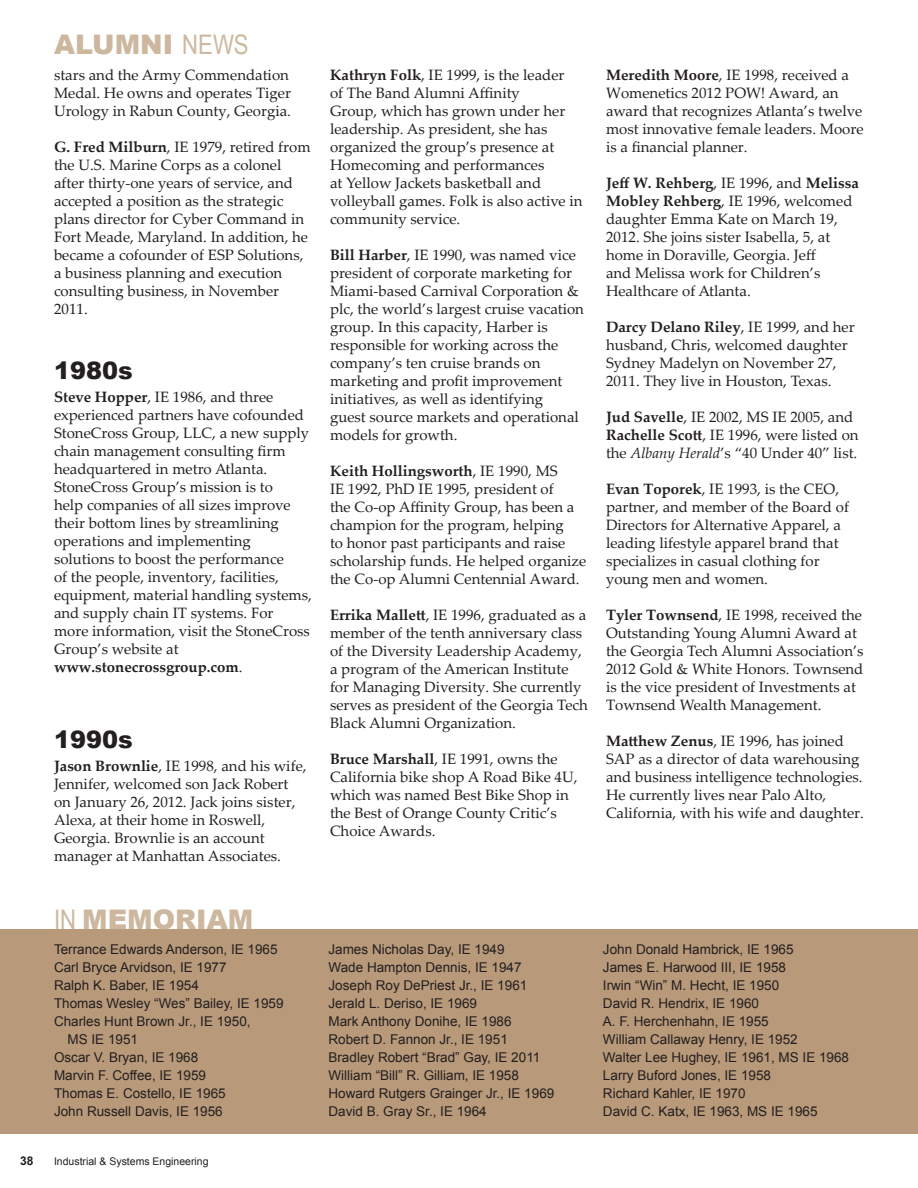
<style>
.page{position:relative;width:918px;height:1188px;background:#fff}
.page>*{position:absolute;margin:0;border:0;box-sizing:border-box;transform-origin:0 0}
.t1{font:900 27px "Arial";color:#cdb79e}
.t2{font:900 24px "Arial";color:#231f20}
.t3{font:15px/18px "Palatino Linotype";color:#231f20}
.t4{font:13.5px/18px "Arial";color:#231f20}
.t5{font:700 12px "Arial";color:#231f20}
.t6{font:10.5px "Arial";color:#231f20}
.s1{font-family:"Arial Narrow";font-weight:400}
.s2{font-weight:700}
.s3{font-style:italic}
</style>
<div class="page">
<div style="left:0;top:929px;width:918px;height:205px;background:#b89979"></div>
<h1 class="t1" style="left:54px;top:25px;width:178px">ALUMNI <span class="s1">NEWS</span></h1>
<p class="t3" style="left:54px;top:65px;width:239px">stars and the Army Commendation<br>Medal. He owns and operates Tiger<br>Urology in Rabun County, Georgia.</p>
<p class="t3" style="left:54px;top:137px;width:258px"><span class="s2">G. Fred Milburn</span>, IE 1979, retired from the U.S. Marine Corps as a colonel after thirty-one years of service, and accepted a position as the strategic plans director for Cyber Command in Fort Meade, Maryland. In addition, he became a cofounder of ESP Solutions, a business planning and execution consulting business, in November 2011.</p>
<h2 class="t2" style="left:54px;top:353px;width:80px">1980S</h2>
<p class="t3" style="left:54px;top:388px;width:259px"><span class="s2">Steve Hopper</span>, IE 1986, and three experienced partners have cofounded StoneCross Group, LLC, a new supply chain management consulting firm headquartered in metro Atlanta.<br>StoneCross Group’s mission is to<br>help companies of all sizes improve their bottom lines by streamlining operations and implementing solutions to boost the performance<br>of the people, inventory, facilities, equipment, material handling systems, and supply chain IT systems. For<br>more information, visit the StoneCross Group’s website at <span class="s2">www.stonecrossgroup.com</span>.</p>
<h2 class="t2" style="left:54px;top:722px;width:80px">1990S</h2>
<p class="t3" style="left:54px;top:757px;width:254px"><span class="s2">Jason Brownlie</span>, IE 1998, and his wife, Jennifer, welcomed son Jack Robert on January 26, 2012. Jack joins sister, Alexa, at their home in Roswell, Georgia. Brownlie is an account manager at Manhattan Associates.</p>
<p class="t3" style="left:330px;top:65px;width:254px"><span class="s2">Kathryn Folk</span>, IE 1999, is the leader<br>of The Band Alumni Affinity<br>Group, which has grown under her leadership. As president, she has organized the group’s presence at<br>Homecoming and performances<br>at Yellow Jackets basketball and volleyball games. Folk is also active in community service.</p>
<p class="t3" style="left:330px;top:245px;width:256px"><span class="s2">Bill Harber</span>, IE 1990, was named vice president of corporate marketing for Miami-based Carnival Corporation &amp; plc, the world’s largest cruise vacation group. In this capacity, Harber is responsible for working across the company’s ten cruise brands on marketing and profit improvement initiatives, as well as identifying<br>guest source markets and operational models for growth.</p>
<p class="t3" style="left:330px;top:461px;width:258px"><span class="s2">Keith Hollingsworth</span>, IE 1990, MS<br>IE 1992, PhD IE 1995, president of<br>the Co-op Affinity Group, has been a champion for the program, helping<br>to honor past participants and raise scholarship funds. He helped organize the Co-op Alumni Centennial Award.</p>
<p class="t3" style="left:330px;top:605px;width:260px"><span class="s2">Errika Mallett</span>, IE 1996, graduated as a member of the tenth anniversary class of the Diversity Leadership Academy, a program of the American Institute for Managing Diversity. She currently serves as president of the Georgia Tech Black Alumni Organization.</p>
<p class="t3" style="left:330px;top:749px;width:249px"><span class="s2">Bruce Marshall</span>, IE 1991, owns the<br>California bike shop A Road Bike 4U, which was named Best Bike Shop in the Best of Orange County Critic’s<br>Choice Awards.</p>
<p class="t3" style="left:606px;top:65px;width:259px"><span class="s2">Meredith Moore</span>, IE 1998, received a Womenetics 2012 POW! Award, an award that recognizes Atlanta’s twelve most innovative female leaders. Moore is a financial planner.</p>
<p class="t3" style="left:606px;top:173px;width:255px"><span class="s2">Jeff W. Rehberg</span>, IE 1996, and <span class="s2">Melissa<br>Mobley Rehberg</span>, IE 1996, welcomed daughter Emma Kate on March 19,<br>2012. She joins sister Isabella, 5, at home in Doraville, Georgia. Jeff<br>and Melissa work for Children’s<br>Healthcare of Atlanta.</p>
<p class="t3" style="left:606px;top:317px;width:250px"><span class="s2">Darcy Delano Riley</span>, IE 1999, and her husband, Chris, welcomed daughter Sydney Madelyn on November 27, 2011. They live in Houston, Texas.</p>
<p class="t3" style="left:606px;top:407px;width:254px"><span class="s2">Jud Savelle</span>, IE 2002, MS IE 2005, and<br><span class="s2">Rachelle Scott</span>, IE 1996, were listed on the <span class="s3">Albany Herald</span>’s “40 Under 40” list.</p>
<p class="t3" style="left:606px;top:479px;width:245px"><span class="s2">Evan Toporek</span>, IE 1993, is the CEO, partner, and member of the Board of Directors for Alternative Apparel, a leading lifestyle apparel brand that specializes in casual clothing for young men and women.</p>
<p class="t3" style="left:606px;top:605px;width:259px"><span class="s2">Tyler Townsend</span>, IE 1998, received the Outstanding Young Alumni Award at the Georgia Tech Alumni Association’s 2012 Gold &amp; White Honors. Townsend is the vice president of Investments at Townsend Wealth Management.</p>
<p class="t3" style="left:606px;top:731px;width:259px"><span class="s2">Matthew Zenus</span>, IE 1996, has joined SAP as a director of data warehousing and business intelligence technologies.<br>He currently lives near Palo Alto, California, with his wife and daughter.</p>
<h1 class="t1" style="left:54px;top:900px;width:197px"><span class="s1">IN</span> MEMORIAM</h1>
<p class="t4" style="left:54px;top:940px;width:225px">Terrance Edwards Anderson, IE 1965</p>
<p class="t4" style="left:54px;top:958px;width:174px">Carl Bryce Arvidson, IE 1977</p>
<p class="t4" style="left:54px;top:976px;width:146px">Ralph K. Baber, IE 1954</p>
<p class="t4" style="left:54px;top:994px;width:231px">Thomas Wesley “Wes” Bailey, IE 1959</p>
<p class="t4" style="left:54px;top:1012px;width:198px">Charles Hunt Brown Jr., IE 1950,</p>
<p class="t4" style="left:68px;top:1030px;width:72px">MS IE 1951</p>
<p class="t4" style="left:54px;top:1048px;width:146px">Oscar V. Bryan, IE 1968</p>
<p class="t4" style="left:54px;top:1066px;width:154px">Marvin F. Coffee, IE 1959</p>
<p class="t4" style="left:54px;top:1084px;width:173px">Thomas E. Costello, IE 1965</p>
<p class="t4" style="left:54px;top:1102px;width:170px">John Russell Davis, IE 1956</p>
<p class="t5" style="left:20px;top:1153px;width:15px">38</p>
<p class="t6" style="left:54px;top:1154px;width:156px">Industrial &amp; Systems Engineering</p>
<p class="t4" style="left:328px;top:940px;width:227px">James N icholas Day, IE 1949<br>Wade Hampton Dennis, IE 1947<br>Joseph Roy DePriest Jr., IE 1961<br>Jerald L. Deriso, IE 1969<br>Mark Anthony Donihe, IE 1986<br>Robert D. Fannon Jr., IE 1951<br>Bradley Robert “Brad” Gay, IE 2011<br>William “Bill” R. Gilliam, IE 1958<br>Howard Rutgers Grainger Jr., IE 1969<br>David B. Gray Sr., IE 1964</p>
<p class="t4" style="left:603px;top:940px;width:248px">John Donald Hambrick, IE 1965<br>James E. Harwood III, IE 1958<br>Irwin “Win” M. Hecht, IE 1950<br>David R. Hendrix, IE 1960<br>A. F. Herchenhahn, IE 1955<br>William Callaway Henry, IE 1952<br>Walter Lee Hughey, IE 1961, MS IE 1968<br>Larry Buford Jones, IE 1958<br>Richard Kahler, IE 1970<br>David C. Katx, IE 1963, MS IE 1965</p>
</div>
